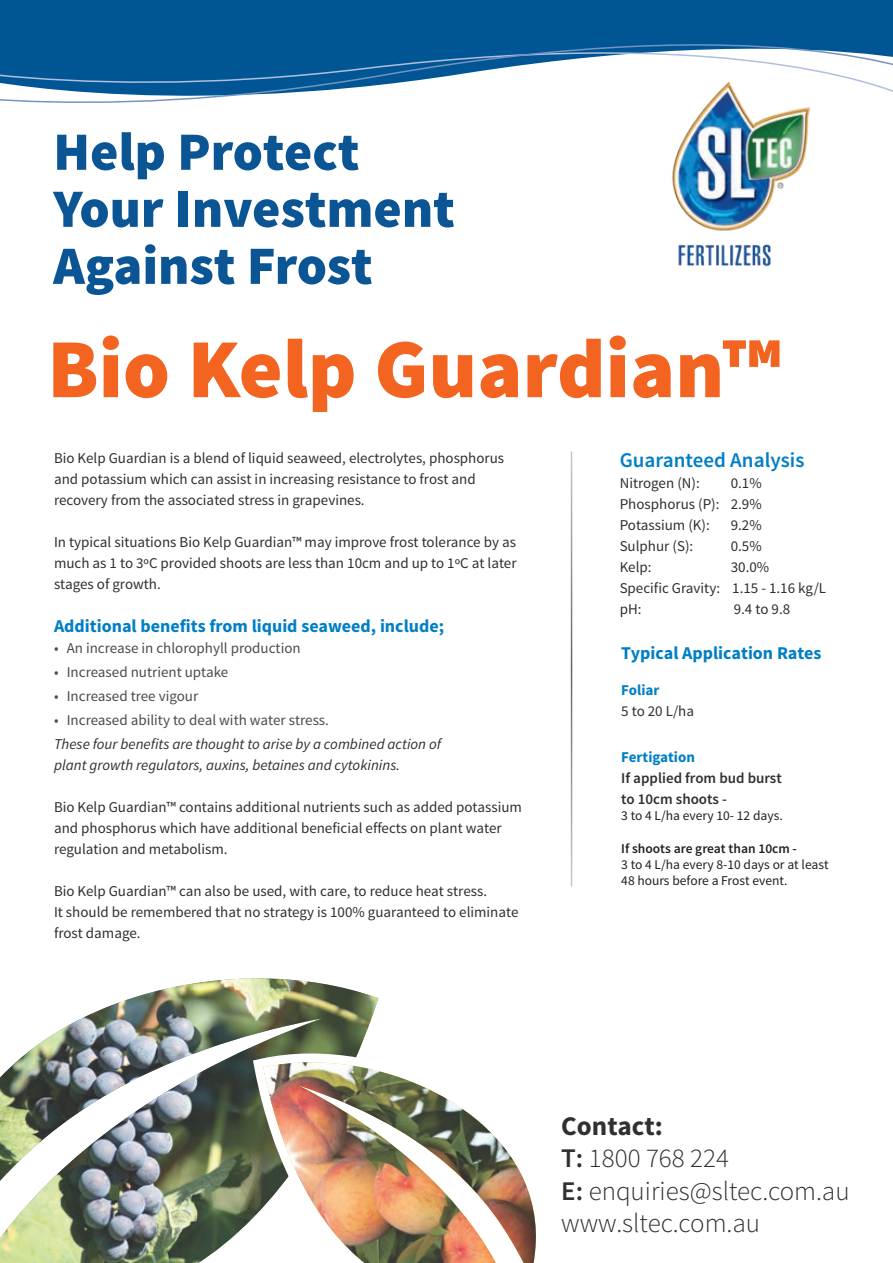
<style>
.page{position:relative;width:893px;height:1263px;background:#fff}
.page>*{position:absolute;margin:0;border:0;box-sizing:border-box;transform-origin:0 0}
.t1{font:900 84px "Source Sans Pro";color:#f36421}
.t2{font:900 54px/57px "Source Sans Pro";color:#0b5595}
.t3{font:300 27px/32.4px "Source Sans Pro";color:#312f30}
.t4{font:600 21px "Source Sans Pro";color:#007ec5}
.t5{font:700 18px "Source Sans Pro";color:#007ec5}
.t6{font:15px/21px "Source Sans Pro";color:#312f30}
.t7{font:15px "Source Sans Pro";color:#4a4b4c}
.t8{font:italic 15px/21px "Source Sans Pro";color:#312f30}
.t9{font:600 15px/21px "Source Sans Pro";color:#312f30}
.t10{font:700 15px "Source Sans Pro";color:#007ec5}
.t11{font:13.5px/16.2px "Source Sans Pro";color:#231f20}
.t12{font:600 13.5px "Source Sans Pro";color:#231f20}
.s1{font-weight:700}
.s2{font-weight:600}
</style>
<div class="page">
<svg style="left:0;top:0;width:893px;height:103px"></svg>
<img style="left:665px;top:80px;width:152px;height:187px">
<hr style="left:571px;top:451px;width:1px;height:436px;background:#312f30">
<img style="left:0;top:978px;width:378px;height:285px">
<svg style="left:253px;top:1052px;width:10px;height:211px"></svg>
<svg style="left:263px;top:1040px;width:115px;height:22px"></svg>
<img style="left:263px;top:1062px;width:273px;height:201px">
<h2 class="t2" style="left:53px;top:126px;width:403px">Help Protect<br>Your Investment<br>Against Frost</h2>
<h1 class="t1" style="left:47px;top:314px;width:735px">Bio Kelp Guardian™</h1>
<p class="t6" style="left:54px;top:447px;width:452px">Bio Kelp Guardian is a blend of liquid seaweed, electrolytes, phosphorus and potassium which can assist in increasing resistance to frost and recovery from the associated stress in grapevines.</p>
<p class="t6" style="left:54px;top:531px;width:464px;text-align:justify">In typical situations Bio Kelp Guardian™ may improve frost tolerance by as much as 1 to 3ºC provided shoots are less than 10cm and up to 1ºC at later stages of growth.</p>
<p class="t5" style="left:54px;top:614px;width:392px">Additional benefits from liquid seaweed, include;</p>
<p class="t7" style="left:54px;top:638px;width:248px">• An increase in chlorophyll production</p>
<p class="t7" style="left:54px;top:662px;width:176px">• Increased nutrient uptake</p>
<p class="t7" style="left:54px;top:686px;width:146px">• Increased tree vigour</p>
<p class="t7" style="left:54px;top:710px;width:276px">• Increased ability to deal with water stress.</p>
<p class="t8" style="left:54px;top:733px;width:388px">These four benefits are thought to arise by a combined action of plant growth regulators, auxins, betaines and cytokinins.</p>
<p class="t6" style="left:54px;top:797px;width:469px">Bio Kelp Guardian™ contains additional nutrients such as added potassium and phosphorus which have additional beneficial effects on plant water regulation and metabolism.</p>
<p class="t6" style="left:54px;top:881px;width:466px">Bio Kelp Guardian™ can also be used, with care, to reduce heat stress.<br>It should be remembered that no strategy is 100% guaranteed to eliminate frost damage.</p>
<h3 class="t4" style="left:620px;top:447px;width:186px">Guaranteed Analysis</h3>
<p class="t6" style="left:620px;top:473px;width:82px">Nitrogen (N):</p>
<p class="t6" style="left:620px;top:473px;width:144px;text-align:justify;text-indent:111px">0.1% Phosphorus (P): 2.9% Potassium (K):</p>
<p class="t6" style="left:731px;top:515px;width:33px">9.2%</p>
<p class="t6" style="left:620px;top:536px;width:75px">Sulphur (S):</p>
<p class="t6" style="left:731px;top:536px;width:33px">0.5%</p>
<p class="t6" style="left:620px;top:557px;width:33px">Kelp:</p>
<p class="t6" style="left:620px;top:557px;width:208px;text-indent:111px">30.0%<br>Specific Gravity: 1.15 - 1.16 kg/L pH:</p>
<p class="t6" style="left:734px;top:599px;width:58px">9.4 to 9.8</p>
<p class="t5" style="left:621px;top:641px;width:202px">Typical Application Rates</p>
<p class="t10" style="left:621px;top:680px;width:40px">Foliar</p>
<p class="t6" style="left:621px;top:701px;width:74px">5 to 20 L/ha</p>
<p class="t10" style="left:621px;top:747px;width:75px">Fertigation</p>
<p class="t9" style="left:621px;top:768px;width:162px">If applied from bud burst to 10cm shoots -</p>
<p class="t11" style="left:621px;top:808px;width:163px">3 to 4 L/ha every 10- 12 days.</p>
<p class="t12" style="left:621px;top:840px;width:177px">If shoots are great than 10cm -</p>
<p class="t11" style="left:621px;top:856px;width:209px">3 to 4 L/ha every 8-10 days or at least<br>48 hours before a Frost event.</p>
<h3 class="t3" style="left:561px;top:1110px;width:290px"><span class="s1">Contact:<br></span><span class="s2">T:</span> 1800 768 224<br><span class="s2">E:</span> enquiries@sltec.com.au www.sltec.com.au</h3>
</div>
